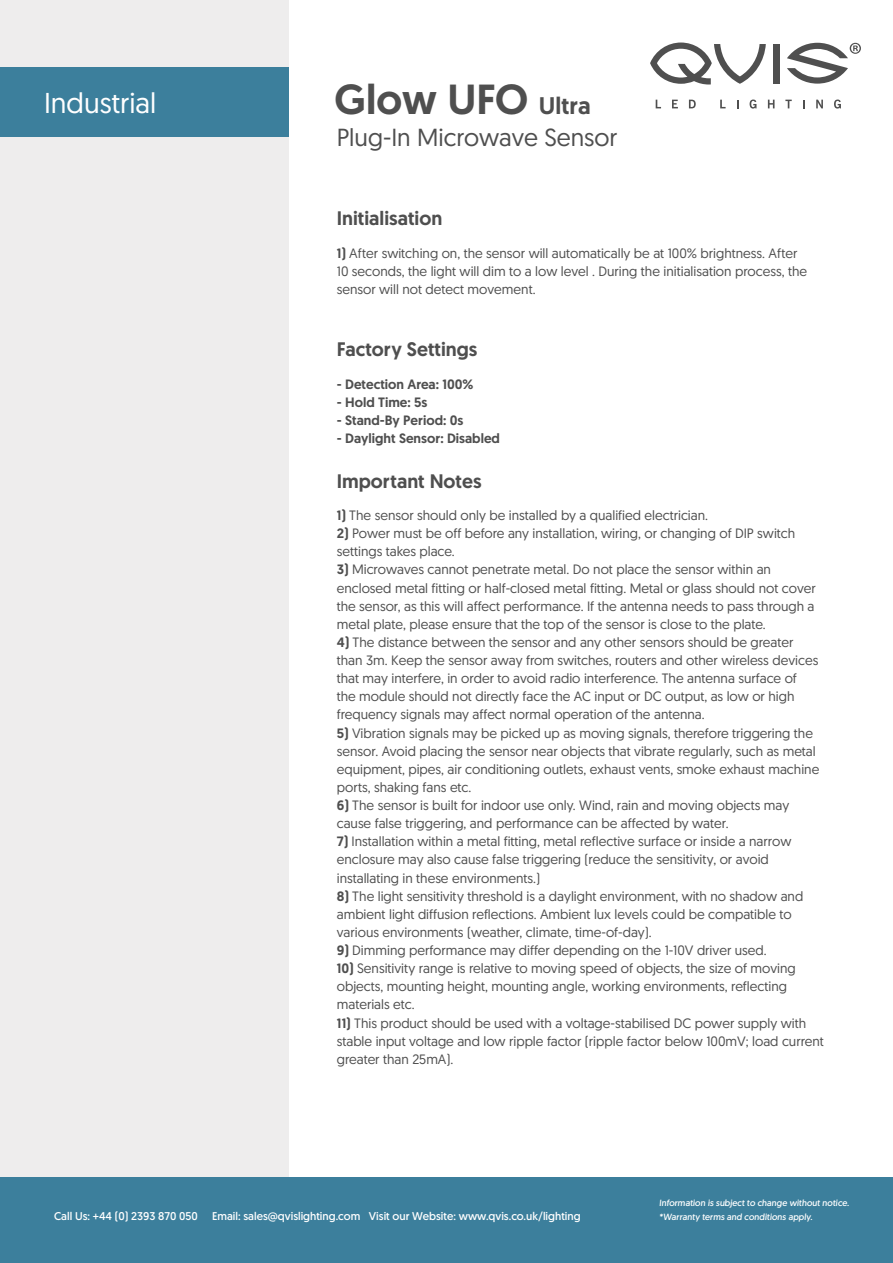
<style>
.page{position:relative;width:893px;height:1263px;background:#fff}
.page>*{position:absolute;margin:0;border:0;box-sizing:border-box;transform-origin:0 0}
.t1{font:500 42px "Geomanist";color:#4f4f4f}
.t2{font:28.65px "Geomanist";color:#fff}
.t3{font:24.6px "Geomanist";color:#4f4f4f}
.t4{font:500 19.5px "Geomanist";color:#4f4f4f}
.t5{font:13.5px/18.1px "Geomanist";color:#4f4f4f}
.t6{font:500 13.5px "Geomanist";color:#4f4f4f}
.t7{font:11.25px "Geomanist";color:#fff}
.t8{font:9px/13.5px "Geomanist";color:#fff}
.s1{font-size:24px}
.s2{font-weight:500}
</style>
<div class="page">
<div style="left:0;top:0;width:288px;height:1212px;background:#eeeded"></div>
<div style="left:0;top:1178px;width:893px;height:85px;background:#3c7f9c"></div>
<div style="left:0;top:67px;width:288px;height:69px;background:#3c7f9c"></div>
<svg style="left:773px;top:44px;width:6px;height:39px"></svg>
<svg style="left:650px;top:43px;width:116px;height:42px"></svg>
<svg style="left:787px;top:43px;width:74px;height:41px"></svg>
<svg style="left:656px;top:100px;width:5px;height:8px"></svg>
<svg style="left:672px;top:100px;width:6px;height:8px"></svg>
<svg style="left:689px;top:100px;width:7px;height:8px"></svg>
<svg style="left:720px;top:100px;width:6px;height:8px"></svg>
<svg style="left:750px;top:100px;width:6px;height:9px"></svg>
<svg style="left:768px;top:100px;width:6px;height:8px"></svg>
<svg style="left:785px;top:100px;width:7px;height:8px"></svg>
<svg style="left:816px;top:100px;width:7px;height:8px"></svg>
<svg style="left:834px;top:100px;width:7px;height:9px"></svg>
<h2 class="t2" style="left:44px;top:84px;width:114px">Industrial</h2>
<h1 class="t1" style="left:335px;top:72px;width:257px">Glow UFO <span class="s1">Ultra</span></h1>
<h3 class="t3" style="left:337px;top:121px;width:282px">Plug-In Microwave Sensor</h3>
<h3 class="t4" style="left:337px;top:205px;width:107px">Initialisation</h3>
<p class="t5" style="left:337px;top:243px;width:472px"><span class="s2">1)</span> After switching on, the sensor will automatically be at 100% brightness. After<br>10 seconds, the light will dim to a low level . During the initialisation process, the sensor will not detect movement.</p>
<h3 class="t4" style="left:337px;top:336px;width:142px">Factory Settings</h3>
<p class="t6" style="left:337px;top:375px;width:138px">- Detection Area: 100%</p>
<p class="t6" style="left:337px;top:393px;width:92px">- Hold Time: 5s</p>
<p class="t6" style="left:337px;top:411px;width:128px">- Stand-By Period: 0s</p>
<p class="t6" style="left:337px;top:429px;width:165px">- Daylight Sensor: Disabled</p>
<h3 class="t4" style="left:337px;top:468px;width:146px">Important Notes</h3>
<p class="t5" style="left:337px;top:506px;width:373px"><span class="s2">1)</span> The sensor should only be installed by a qualified electrician.</p>
<p class="t5" style="left:337px;top:524px;width:460px"><span class="s2">2)</span> Power must be off before any installation, wiring, or changing of DIP switch settings takes place.</p>
<p class="t5" style="left:337px;top:560px;width:481px"><span class="s2">3)</span> Microwaves cannot penetrate metal. Do not place the sensor within an enclosed metal fitting or half-closed metal fitting. Metal or glass should not cover the sensor, as this will affect performance. If the antenna needs to pass through a metal plate, please ensure that the top of the sensor is close to the plate.</p>
<p class="t5" style="left:337px;top:633px;width:483px"><span class="s2">4)</span> The distance between the sensor and any other sensors should be greater than 3m. Keep the sensor away from switches, routers and other wireless devices that may interfere, in order to avoid radio interference. The antenna surface of the module should not directly face the AC input or DC output, as low or high frequency signals may affect normal operation of the antenna.</p>
<p class="t5" style="left:337px;top:723px;width:484px"><span class="s2">5)</span> Vibration signals may be picked up as moving signals, therefore triggering the sensor. Avoid placing the sensor near objects that vibrate regularly, such as metal equipment, pipes, air conditioning outlets, exhaust vents, smoke exhaust machine ports, shaking fans etc.</p>
<p class="t5" style="left:337px;top:796px;width:454px"><span class="s2">6)</span> The sensor is built for indoor use only. Wind, rain and moving objects may cause false triggering, and performance can be affected by water.</p>
<p class="t5" style="left:337px;top:832px;width:456px"><span class="s2">7)</span> Installation within a metal fitting, metal reflective surface or inside a narrow enclosure may also cause false triggering (reduce the sensitivity, or avoid installating in these environments.)</p>
<p class="t5" style="left:337px;top:886px;width:468px"><span class="s2">8)</span> The light sensitivity threshold is a daylight environment, with no shadow and ambient light diffusion reflections. Ambient lux levels could be compatible to various environments (weather, climate, time-of-day).</p>
<p class="t5" style="left:337px;top:941px;width:431px"><span class="s2">9)</span> Dimming performance may differ depending on the 1-10V driver used.</p>
<p class="t5" style="left:337px;top:959px;width:460px"><span class="s2">10)</span> Sensitivity range is relative to moving speed of objects, the size of moving objects, mounting height, mounting angle, working environments, reflecting materials etc.</p>
<p class="t5" style="left:337px;top:1013px;width:489px"><span class="s2">11)</span> This product should be used with a voltage-stabilised DC power supply with stable input voltage and low ripple factor (ripple factor below 100mV; load current greater than 25mA).</p>
<p class="t7" style="left:54px;top:1208px;width:145px">Call Us: +44 (0) 2393 870 050</p>
<p class="t7" style="left:212px;top:1208px;width:370px">Email: sales@qvislighting.com Visit our Website: www.qvis.co.uk/lighting</p>
<p class="t8" style="left:659px;top:1196px;width:193px">Information is subject to change without notice. *Warranty terms and conditions apply.</p>
</div>
